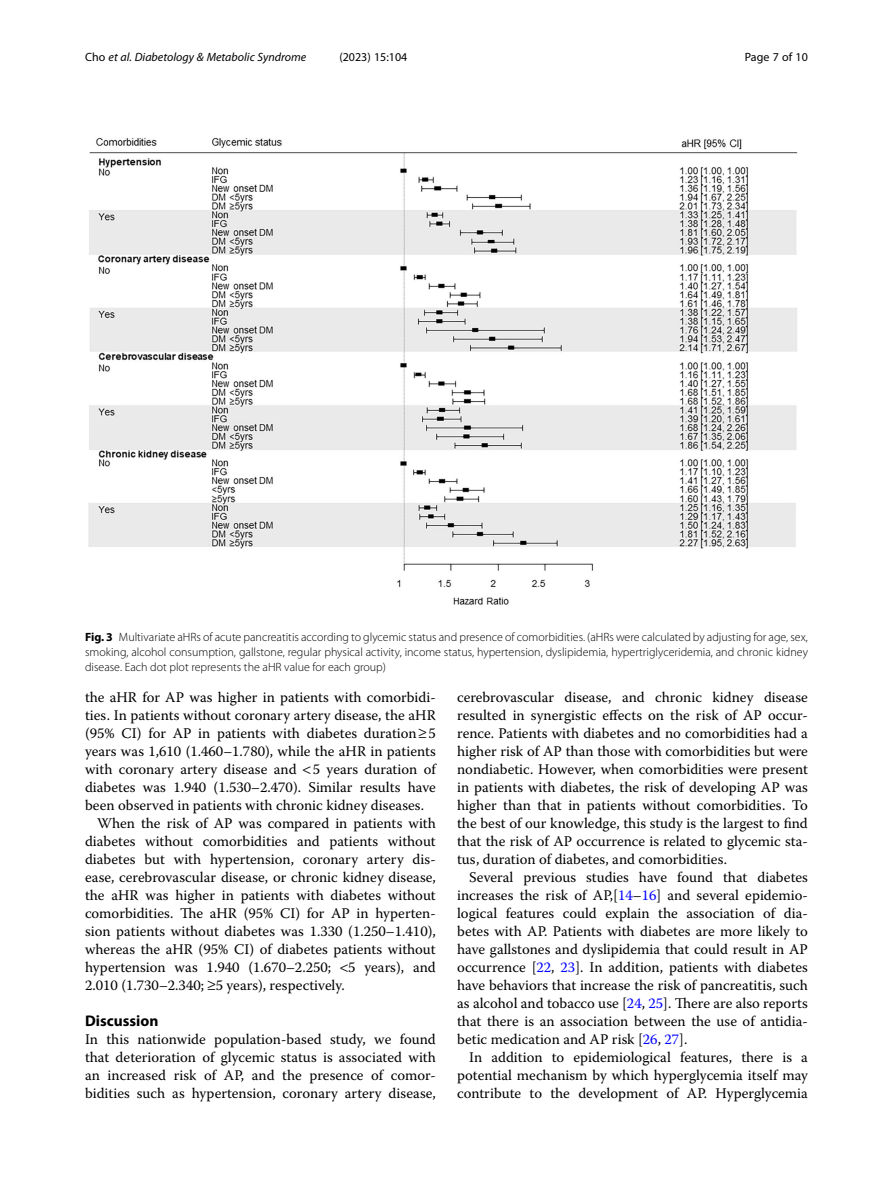
<style>
.page{position:relative;width:893px;height:1191px;background:#fff}
.page>*{position:absolute;margin:0;border:0;box-sizing:border-box;transform-origin:0 0}
.Head_1{font:700 15.45px "Myriad Pro";color:#000}
.Body_Text_Indent{font:14.7px/18px "Warnock Pro";color:#000;text-align:justify}
.Body_Text{font:14.7px/18px "Warnock Pro";color:#000;text-align:justify}
.Figure_Caption{font:300 12px/15px "Myriad Pro";color:#000;text-align:justify}
.t1{font:italic 12px "Myriad Pro";color:#000}
.t2{font:12px "Myriad Pro";color:#000}
.s1{font-style:normal}
.s2{font-weight:700}
.s3{color:#00f}
</style>
<div class="page">
<img style="left:88px;top:137px;width:710px;height:468px">
<p class="t1" style="left:85px;top:50px;width:223px"><span class="s1">Cho</span> et al. Diabetology &amp; Metabolic Syndrome</p>
<p class="t2" style="left:339px;top:50px;width:70px">(2023) 15:104</p>
<p class="t2" style="left:745px;top:50px;width:65px">Page 7 of 10</p>
<p class="Figure_Caption" style="left:85px;top:629px;width:724px"><span class="s2">Fig. 3</span> Multivariate aHRs of acute pancreatitis according to glycemic status and presence of comorbidities. (aHRs were calculated by adjusting for age, sex, smoking, alcohol consumption, gallstone, regular physical activity, income status, hypertension, dyslipidemia, hypertriglyceridemia, and chronic kidney disease. Each dot plot represents the aHR value for each group)</p>
<p class="Body_Text_Indent" style="left:85px;top:688px;width:352px">the aHR for AP was higher in patients with comorbidi&shy;ties. In patients without coronary artery disease, the aHR (95% CI) for AP in patients with diabetes duration≥5 years was 1,610 (1.460–1.780), while the aHR in patients with coronary artery disease and 5 years duration of diabetes was 1.940 (1.530–2.470). Similar results have been observed in patients with chronic kidney diseases.</p>
<p class="Body_Text_Indent" style="left:85px;top:814px;width:352px;text-indent:12px">When the risk of AP was compared in patients with diabetes without comorbidities and patients without diabetes but with hypertension, coronary artery dis&shy;ease, cerebrovascular disease, or chronic kidney disease, the aHR was higher in patients with diabetes without comorbidities. The aHR (95% CI) for AP in hyperten&shy;sion patients without diabetes was 1.330 (1.250–1.410), whereas the aHR (95% CI) of diabetes patients without hypertension was 1.940 (1.670–2.250; 5 years), and 2.010 (1.730–2.340; ≥5 years), respectively.</p>
<p class="Head_1" style="left:85px;top:1011px;width:75px">Discussion</p>
<p class="Body_Text" style="left:85px;top:1030px;width:352px">In this nationwide population-based study, we found that deterioration of glycemic status is associated with an increased risk of AP, and the presence of comor&shy;bidities such as hypertension, coronary artery disease,</p>
<p class="Body_Text" style="left:457px;top:688px;width:352px">cerebrovascular disease, and chronic kidney disease resulted in synergistic effects on the risk of AP occur&shy;rence. Patients with diabetes and no comorbidities had a higher risk of AP than those with comorbidities but were nondiabetic. However, when comorbidities were present in patients with diabetes, the risk of developing AP was higher than that in patients without comorbidities. To the best of our knowledge, this study is the largest to find that the risk of AP occurrence is related to glycemic sta&shy;tus, duration of diabetes, and comorbidities.</p>
<p class="Body_Text_Indent" style="left:457px;top:868px;width:352px;text-indent:12px">Several previous studies have found that diabetes increases the risk of AP,[<span class="s3">14</span>–<span class="s3">16</span>] and several epidemio&shy;logical features could explain the association of dia&shy;betes with AP. Patients with diabetes are more likely to have gallstones and dyslipidemia that could result in AP occurrence [<span class="s3">22</span>, <span class="s3">23</span>]. In addition, patients with diabetes have behaviors that increase the risk of pancreatitis, such as alcohol and tobacco use [<span class="s3">24</span>, <span class="s3">25</span>]. There are also reports that there is an association between the use of antidia&shy;betic medication and AP risk [<span class="s3">26</span>, <span class="s3">27</span>].</p>
<p class="Body_Text_Indent" style="left:457px;top:1048px;width:352px;text-indent:12px">In addition to epidemiological features, there is a potential mechanism by which hyperglycemia itself may contribute to the development of AP. Hyperglycemia</p>
</div>
